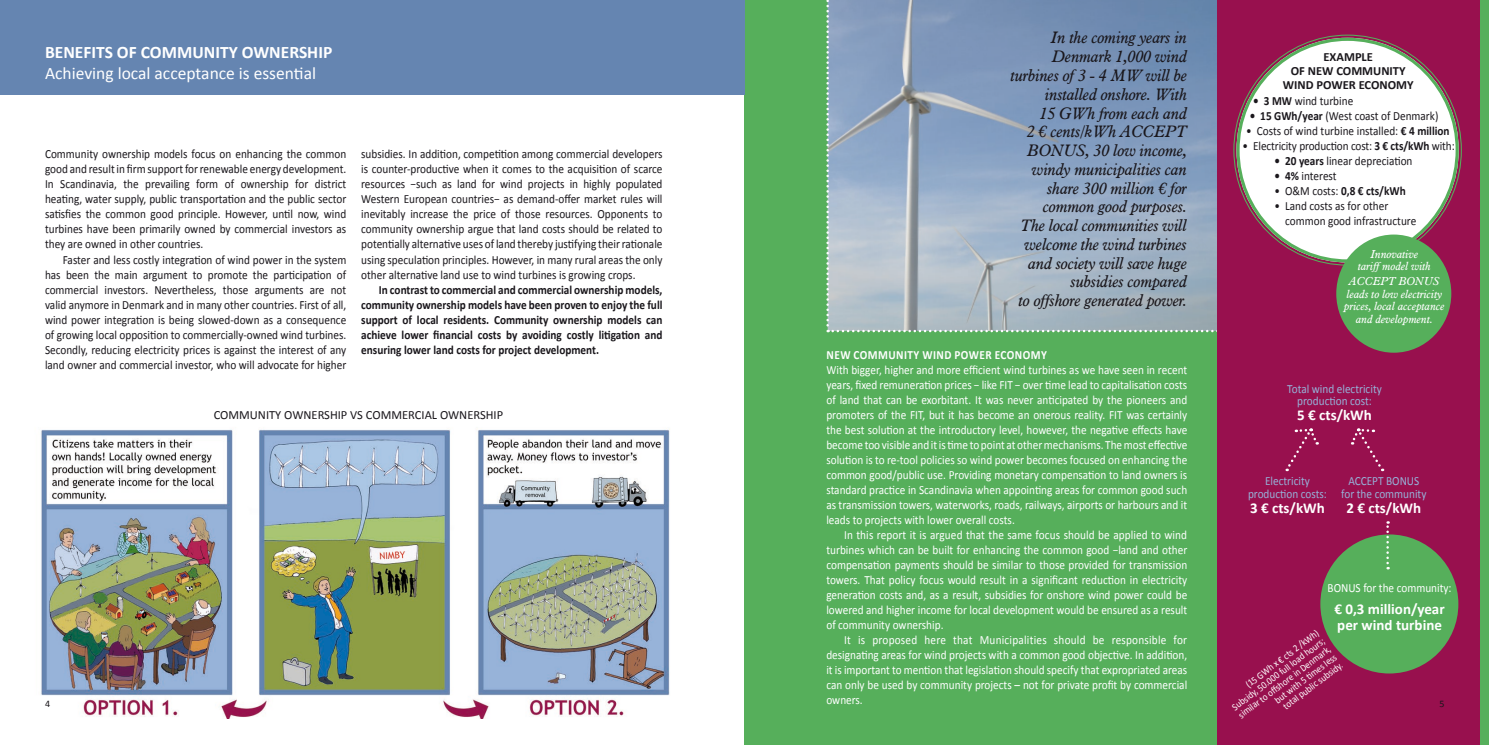
<style>
.page{position:relative;width:1489px;height:745px;background:#fff}
.page>*{position:absolute;margin:0;border:0;box-sizing:border-box;transform-origin:0 0}
.t1{font:17.5px "Calibri";color:#fff}
.t2{font:700 17.5px "Calibri";color:#fff}
.t3{font:italic 16.25px/18.8px "Aldine 721 EU";letter-spacing:-.01em;color:#1a171c;text-align:right}
.t4{font:700 15px "Calibri";color:#fff}
.t5{font:12.5px/15px "Calibri";color:#1a171c;text-align:justify;scale:.9 1}
.t6{font:12.5px/15px "Calibri";color:#fff;text-align:justify;scale:.9 1}
.t7{font:700 12.5px/15px "Calibri";color:#1a171c;text-align:justify;scale:.9 1}
.t8{font:12.5px/12.5px "Calibri";color:#96b2d9;text-align:center;scale:.9 1}
.t9{font:12.5px "Calibri";color:#1a171c}
.t10{font:700 12.5px "Calibri";color:#1a171c}
.t11{font:700 12.5px "Calibri";letter-spacing:.04em;color:#fff;scale:.9 1}
.t12{font:italic 11.25px/12.5px "Aldine 721 EU";color:#fff;text-align:center}
.t13{font:10px "Calibri";color:#fff;scale:.9 1}
.t14{font:10px "Calibri";color:#1a171c}
.s1{font-weight:700}
.s2{font-weight:400}
</style>
<div class="page">
<div style="left:744px;top:0;width:744px;height:744px;background:#56af5b"></div>
<svg style="left:826px;top:0;width:391px;height:332px;background:#92a7bf"></svg>
<div style="left:1217px;top:0;width:262px;height:744px;background:#98104e"></div>
<img style="left:41px;top:429px;width:629px;height:289px">
<div style="left:0;top:0;width:744px;height:95px;background:#6585b1"></div>
<div style="left:1236px;top:38px;width:222px;height:224px;background:#fff;border-radius:50%"></div>
<div style="left:1336px;top:234px;width:115px;height:118px;background:#56af5b;border-radius:50%"></div>
<div style="left:1320px;top:534px;width:138px;height:139px;background:#56af5b;border-radius:50%"></div>
<svg style="left:1285px;top:428px;width:33px;height:43px"></svg>
<svg style="left:1350px;top:428px;width:32px;height:43px"></svg>
<svg style="left:1386px;top:521px;width:2px;height:48px"></svg>
<p class="t2" style="left:45px;top:41px;width:289px">BENEFITS OF COMMUNITY OWNERSHIP</p>
<p class="t1" style="left:45px;top:62px;width:272px">Achieving local acceptance is essential</p>
<p class="t5" style="left:45px;top:146px;width:336px">Community ownership models focus on enhancing the common good and result in firm support for renewable energy development.<br>In Scandinavia, the prevailing form of ownership for district heating, water supply, public transportation and the public sector satisfies the common good principle. However, until now, wind turbines have been primarily owned by commercial investors as they are owned in other countries.</p>
<p class="t5" style="left:45px;top:251px;width:336px;text-indent:18px">Faster and less costly integration of wind power in the system has been the main argument to promote the participation of commercial investors. Nevertheless, those arguments are not valid anymore in Denmark and in many other countries. First of all, wind power integration is being slowed-down as a consequence of growing local opposition to commercially-owned wind turbines.<br>Secondly, reducing electricity prices is against the interest of any land owner and commercial investor, who will advocate for higher</p>
<p class="t5" style="left:361px;top:146px;width:336px">subsidies. In addition, competition among commercial developers is counter-productive when it comes to the acquisition of scarce resources −such as land for wind projects in highly populated Western European countries− as demand-offer market rules will inevitably increase the price of those resources. Opponents to community ownership argue that land costs should be related to potentially alternative uses of land thereby justifying their rationale using speculation principles. However, in many rural areas the only other alternative land use to wind turbines is growing crops.</p>
<p class="t7" style="left:361px;top:281px;width:336px;text-indent:18px">In contrast to commercial and commercial ownership models, community ownership models have been proven to enjoy the full support of local residents. Community ownership models can achieve lower financial costs by avoiding costly litigation and ensuring lower land costs for project development.</p>
<p class="t14" style="left:45px;top:697px;width:7px">4</p>
<p class="t9" style="left:214px;top:407px;width:291px">COMMUNITY OWNERSHIP VS COMMERCIAL OWNERSHIP</p>
<p class="t3" style="left:1010px;top:29px;width:178px">In the coming years in<br>Denmark 1,000 wind turbines of 3 - 4 MW will be installed onshore. With</p>
<p class="t3" style="left:1039px;top:104px;width:149px">15 GWh from each and</p>
<p class="t3" style="left:1020px;top:123px;width:168px">2 € cents/kWh ACCEPT<br>BONUS, 30 low income, windy municipalities can share 300 million € for common good purposes.<br>The local communities will welcome the wind turbines and society will save huge subsidies compared</p>
<p class="t3" style="left:1018px;top:291px;width:170px">to offshore generated power.</p>
<p class="t11" style="left:826px;top:346px;width:246px">NEW COMMUNITY WIND POWER ECONOMY</p>
<p class="t6" style="left:826px;top:361px;width:402px">With bigger, higher and more efficient wind turbines as we have seen in recent years, fixed remuneration prices − like FIT − over time lead to capitalisation costs of land that can be exorbitant. It was never anticipated by the pioneers and promoters of the FIT, but it has become an onerous reality. FIT was certainly the best solution at the introductory level, however, the negative effects have become too visible and it is time to point at other mechanisms. The most effective solution is to re-tool policies so wind power becomes focused on enhancing the common good/public use. Providing monetary compensation to land owners is standard practice in Scandinavia when appointing areas for common good such as transmission towers, waterworks, roads, railways, airports or harbours and it leads to projects with lower overall costs.</p>
<p class="t6" style="left:826px;top:526px;width:402px;text-indent:18px">In this report it is argued that the same focus should be applied to wind turbines which can be built for enhancing the common good −land and other compensation payments should be similar to those provided for transmission towers. That policy focus would result in a significant reduction in electricity generation costs and, as a result, subsidies for onshore wind power could be lowered and higher income for local development would be ensured as a result of community ownership.</p>
<p class="t6" style="left:826px;top:631px;width:402px;text-indent:18px">It is proposed here that Municipalities should be responsible for designating areas for wind projects with a common good objective. In addition, it is important to mention that legislation should specify that expropriated areas can only be used by community projects – not for private profit by commercial owners.</p>
<p class="t10" style="left:1323px;top:49px;width:51px">EXAMPLE</p>
<p class="t10" style="left:1290px;top:63px;width:116px">OF NEW COMMUNITY</p>
<p class="t10" style="left:1282px;top:77px;width:132px">WIND POWER ECONOMY</p>
<p class="t5" style="left:1253px;top:93px;width:113px"><span class="s1">• 3 MW</span> wind turbine</p>
<p class="t5" style="left:1249px;top:108px;width:211px"><span class="s1">• 15 GWh/year</span> (West coast of Denmark)</p>
<p class="t5" style="left:1245px;top:123px;width:228px">• Costs of wind turbine installed: <span class="s1">€ 4 million</span></p>
<p class="t5" style="left:1242px;top:138px;width:237px">• Electricity production cost: <span class="s1">3 € cts/kWh</span> with:</p>
<p class="t5" style="left:1274px;top:153px;width:155px"><span class="s1">• 20 years</span> linear depreciation</p>
<p class="t5" style="left:1274px;top:168px;width:71px"><span class="s1">• 4%</span> interest</p>
<p class="t7" style="left:1274px;top:183px;width:147px"><span class="s2">• O&amp;M costs:</span> 0,8 € cts/kWh</p>
<p class="t5" style="left:1284px;top:198px;width:147px;text-indent:-11px">• Land costs as for other common good infrastructure</p>
<p class="t12" style="left:1370px;top:248px;width:49px">Innovative</p>
<p class="t12" style="left:1348px;top:259px;width:92px;line-height:15px">tariff model with<br>ACCEPT BONUS</p>
<p class="t12" style="left:1344px;top:288px;width:102px">leads to low electricity prices, local acceptance and development.</p>
<p class="t8" style="left:1287px;top:381px;width:107px">Total wind electricity</p>
<p class="t8" style="left:1297px;top:394px;width:84px">production cost:</p>
<p class="t4" style="left:1296px;top:405px;width:76px">5 € cts/kWh</p>
<p class="t8" style="left:1247px;top:474px;width:89px">Electricity production costs:</p>
<p class="t4" style="left:1249px;top:498px;width:76px">3 € cts/kWh</p>
<p class="t8" style="left:1348px;top:474px;width:80px">ACCEPT BONUS</p>
<p class="t8" style="left:1341px;top:486px;width:96px">for the community</p>
<p class="t4" style="left:1346px;top:498px;width:76px">2 € cts/kWh</p>
<p class="t6" style="left:1327px;top:579px;width:139px">BONUS for the community:</p>
<p class="t4" style="left:1334px;top:598px;width:112px">€ 0,3 million/year</p>
<p class="t4" style="left:1337px;top:615px;width:106px">per wind turbine</p>
<p class="t13" style="left:1242px;top:679px;width:100px;rotate:-37deg">(15 GWh x € cts 2 /kWh)</p>
<p class="t13" style="left:1229px;top:702px;width:127px;rotate:-37deg">Subsidy, 50.000 full load hours;</p>
<p class="t13" style="left:1235px;top:710px;width:127px;rotate:-37deg">similar to off shore in Denmark,</p>
<p class="t13" style="left:1271px;top:695px;width:85px;rotate:-37deg">but with 5 ti mes less</p>
<p class="t13" style="left:1280px;top:701px;width:82px;rotate:-37deg">total public subsidy.</p>
<p class="t14" style="left:1439px;top:697px;width:7px">5</p>
</div>
